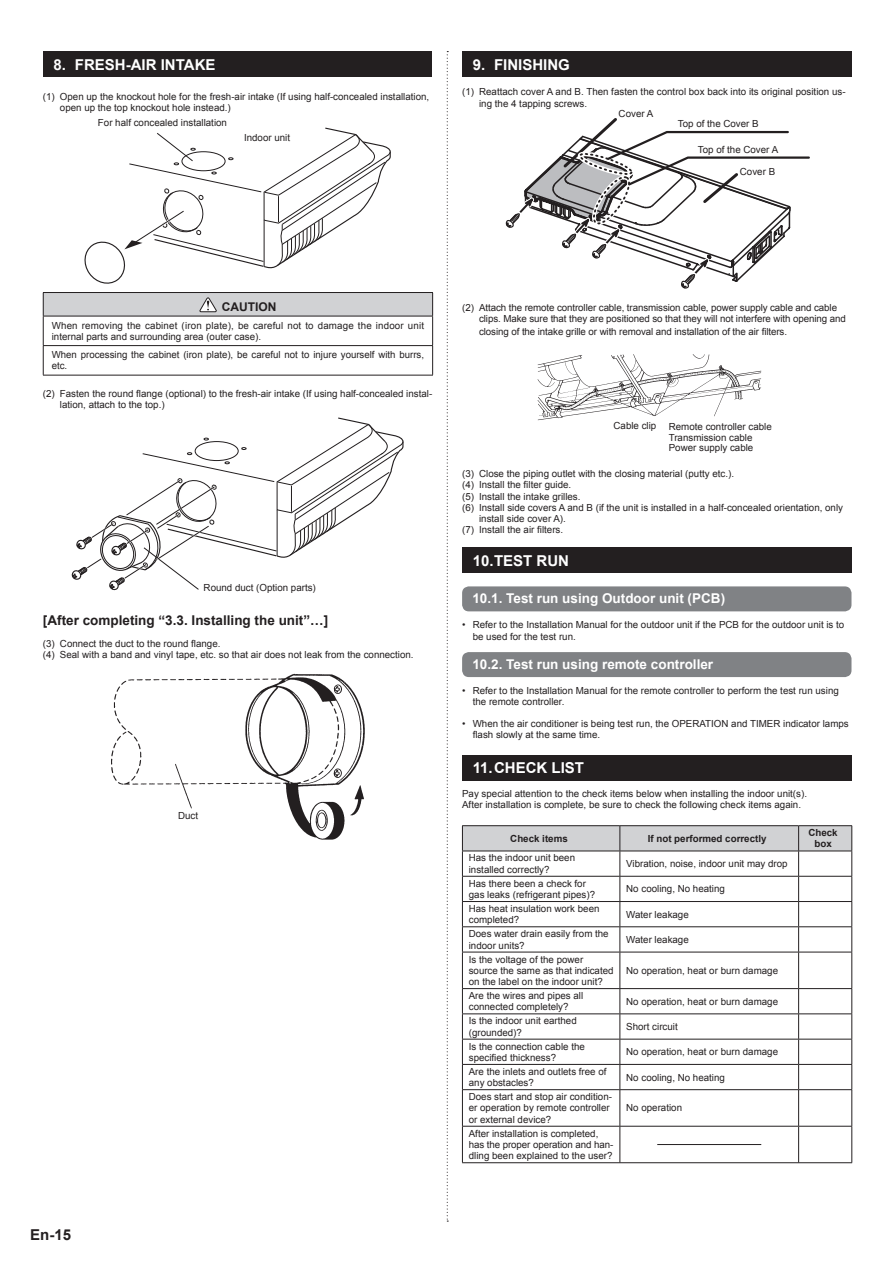
<style>
.page{position:relative;width:894px;height:1263px;background:#fff}
.page>*{position:absolute;margin:0;border:0;box-sizing:border-box;transform-origin:0 0}
.t1{font:700 15px "Arial";color:#fff}
.t2{font:700 15px "Arial";color:#231f20}
.t3{font:700 13.5px "Arial";color:#fff}
.t4{font:700 13.5px "Arial";color:#231f20}
.t5{font:700 12px "Arial";color:#231f20}
.t6{font:9.75px/11.2px "Arial";color:#231f20}
.t7{font:700 9.75px/11.2px "Arial";color:#231f20;text-align:center}
</style>
<div class="page">
<svg style="left:446px;top:51px;width:2px;height:1170px"></svg>
<div style="left:43px;top:51px;width:389px;height:25px;background:#231f20"></div>
<svg style="left:84px;top:127px;width:307px;height:156px"></svg>
<div style="left:43px;top:292px;width:389px;height:24px;background:#d1d2d4"></div>
<hr style="left:43px;top:292px;width:390px;height:1px;background:#231f20">
<hr style="left:43px;top:316px;width:390px;height:1px;background:#231f20">
<hr style="left:43px;top:345px;width:390px;height:1px;background:#231f20">
<svg style="left:43px;top:293px;width:1px;height:82px"></svg>
<svg style="left:432px;top:293px;width:1px;height:82px"></svg>
<hr style="left:43px;top:375px;width:390px;height:1px;background:#231f20">
<svg style="left:199px;top:297px;width:18px;height:15px"></svg>
<svg style="left:71px;top:417px;width:332px;height:174px"></svg>
<img style="left:111px;top:673px;width:254px;height:167px">
<div style="left:462px;top:51px;width:389px;height:25px;background:#231f20"></div>
<svg style="left:505px;top:118px;width:305px;height:171px"></svg>
<img style="left:537px;top:354px;width:225px;height:67px">
<div style="left:462px;top:547px;width:389px;height:25px;background:#231f20"></div>
<div style="left:462px;top:586px;width:389px;height:25px;background:#808285;border-radius:7px"></div>
<div style="left:462px;top:652px;width:389px;height:25px;background:#808285;border-radius:7px"></div>
<div style="left:462px;top:754px;width:389px;height:26px;background:#231f20"></div>
<svg style="left:462px;top:825px;width:390px;height:126px"></svg>
<hr style="left:462px;top:951px;width:157px;height:1px;background:#231f20">
<hr style="left:462px;top:952px;width:1px;height:36px;background:#231f20">
<hr style="left:619px;top:951px;width:179px;height:1px;background:#231f20">
<hr style="left:619px;top:952px;width:1px;height:36px;background:#231f20">
<hr style="left:798px;top:951px;width:53px;height:1px;background:#231f20">
<hr style="left:798px;top:952px;width:1px;height:36px;background:#231f20">
<hr style="left:851px;top:952px;width:1px;height:36px;background:#231f20">
<hr style="left:462px;top:988px;width:157px;height:1px;background:#231f20">
<hr style="left:619px;top:988px;width:179px;height:1px;background:#231f20">
<hr style="left:798px;top:988px;width:53px;height:1px;background:#231f20">
<hr style="left:462px;top:1013px;width:157px;height:1px;background:#231f20">
<hr style="left:619px;top:1013px;width:179px;height:1px;background:#231f20">
<hr style="left:798px;top:1013px;width:53px;height:1px;background:#231f20">
<hr style="left:462px;top:1038px;width:157px;height:1px;background:#231f20">
<hr style="left:619px;top:1038px;width:179px;height:1px;background:#231f20">
<hr style="left:798px;top:1038px;width:53px;height:1px;background:#231f20">
<hr style="left:462px;top:1063px;width:157px;height:1px;background:#231f20">
<svg style="left:462px;top:988px;width:1px;height:101px"></svg>
<hr style="left:619px;top:1063px;width:179px;height:1px;background:#231f20">
<svg style="left:619px;top:988px;width:1px;height:101px"></svg>
<hr style="left:798px;top:1063px;width:53px;height:1px;background:#231f20">
<svg style="left:798px;top:988px;width:1px;height:101px"></svg>
<svg style="left:851px;top:988px;width:1px;height:101px"></svg>
<hr style="left:462px;top:1089px;width:157px;height:1px;background:#231f20">
<hr style="left:462px;top:1089px;width:1px;height:36px;background:#231f20">
<hr style="left:619px;top:1089px;width:179px;height:1px;background:#231f20">
<hr style="left:619px;top:1089px;width:1px;height:36px;background:#231f20">
<hr style="left:798px;top:1089px;width:53px;height:1px;background:#231f20">
<hr style="left:798px;top:1089px;width:1px;height:36px;background:#231f20">
<hr style="left:851px;top:1089px;width:1px;height:36px;background:#231f20">
<hr style="left:462px;top:1125px;width:157px;height:1px;background:#231f20">
<hr style="left:462px;top:1126px;width:1px;height:36px;background:#231f20">
<hr style="left:619px;top:1125px;width:179px;height:1px;background:#231f20">
<hr style="left:619px;top:1126px;width:1px;height:36px;background:#231f20">
<hr style="left:798px;top:1125px;width:53px;height:1px;background:#231f20">
<hr style="left:798px;top:1126px;width:1px;height:36px;background:#231f20">
<hr style="left:851px;top:1126px;width:1px;height:36px;background:#231f20">
<hr style="left:462px;top:1162px;width:389px;height:1px;background:#231f20">
<hr style="left:657px;top:1143px;width:104px;height:1px;background:#231f20">
<h1 class="t1" style="left:54px;top:56px;width:163px">8. FRESH-AIR INTAKE</h1>
<p class="t6" style="left:60px;top:90px;width:371px;text-indent:-17px">(1) Open up the knockout hole for the fresh-air intake (If using half-concealed installation, open up the top knockout hole instead.)</p>
<p class="t6" style="left:98px;top:117px;width:130px">For half concealed installation</p>
<p class="t6" style="left:244px;top:132px;width:48px">Indoor unit</p>
<h1 class="t1" style="left:472px;top:56px;width:99px">9. FINISHING</h1>
<p class="t6" style="left:479px;top:86px;width:368px;text-indent:-17px">(1) Reattach cover A and B. Then fasten the control box back into its original position us&shy;ing the 4 tapping screws.</p>
<p class="t6" style="left:618px;top:107px;width:36px">Cover A</p>
<p class="t6" style="left:697px;top:144px;width:82px">Top of the Cover A</p>
<p class="t6" style="left:677px;top:118px;width:82px">Top of the Cover B</p>
<p class="t6" style="left:739px;top:166px;width:37px">Cover B</p>
<p class="t5" style="left:222px;top:300px;width:56px">CAUTION</p>
<p class="t6" style="left:52px;top:319px;width:373px">When removing the cabinet (iron plate), be careful not to damage the indoor unit internal parts and surrounding area (outer case).</p>
<p class="t6" style="left:52px;top:349px;width:374px">When processing the cabinet (iron plate), be careful not to injure yourself with burrs, etc.</p>
<p class="t6" style="left:60px;top:387px;width:373px;text-indent:-17px">(2) Fasten the round flange (optional) to the fresh-air intake (If using half-concealed instal&shy;lation, attach to the top.)</p>
<p class="t6" style="left:203px;top:582px;width:114px">Round duct (Option parts)</p>
<h2 class="t4" style="left:43px;top:613px;width:287px">[After completing “3.3. Installing the unit”…]</h2>
<p class="t6" style="left:43px;top:637px;width:372px">(3) Connect the duct to the round flange.<br>(4) Seal with a band and vinyl tape, etc. so that air does not leak from the connection.</p>
<p class="t6" style="left:178px;top:810px;width:22px">Duct</p>
<h1 class="t2" style="left:30px;top:1225px;width:42px">En-15</h1>
<p class="t6" style="left:479px;top:302px;width:368px;text-indent:-17px">(2) Attach the remote controller cable, transmission cable, power supply cable and cable clips. Make sure that they are positioned so that they will not interfere with opening and</p>
<p class="t6" style="left:479px;top:326px;width:309px">closing of the intake grille or with removal and installation of the air filters.</p>
<p class="t6" style="left:613px;top:420px;width:44px">Cable clip</p>
<p class="t6" style="left:668px;top:421px;width:104px;line-height:10.5px">Remote controller cable<br>Transmission cable<br>Power supply cable</p>
<p class="t6" style="left:462px;top:468px;width:273px">(3) Close the piping outlet with the closing material (putty etc.).</p>
<p class="t6" style="left:462px;top:479px;width:111px">(4) Install the filter guide.</p>
<p class="t6" style="left:462px;top:490px;width:120px">(5) Install the intake grilles.</p>
<p class="t6" style="left:462px;top:502px;width:382px">(6) Install side covers A and B (if the unit is installed in a half-concealed orientation, only</p>
<p class="t6" style="left:479px;top:513px;width:88px">install side cover A).</p>
<p class="t6" style="left:462px;top:524px;width:102px">(7) Install the air filters.</p>
<h1 class="t1" style="left:472px;top:552px;width:98px">10. TEST RUN</h1>
<h2 class="t3" style="left:472px;top:591px;width:254px">10.1. Test run using Outdoor unit (PCB)</h2>
<p class="t6" style="left:472px;top:619px;width:373px;text-indent:-11px">• Refer to the Installation Manual for the outdoor unit if the PCB for the outdoor unit is to be used for the test run.</p>
<h2 class="t3" style="left:472px;top:656px;width:242px">10.2. Test run using remote controller</h2>
<p class="t6" style="left:472px;top:684px;width:367px;text-indent:-11px">• Refer to the Installation Manual for the remote controller to perform the test run using the remote controller.</p>
<p class="t6" style="left:472px;top:718px;width:377px;text-indent:-11px">• When the air conditioner is being test run, the OPERATION and TIMER indicator lamps flash slowly at the same time.</p>
<h1 class="t1" style="left:472px;top:759px;width:113px">11. CHECK LIST</h1>
<p class="t6" style="left:462px;top:788px;width:346px">Pay special attention to the check items below when installing the indoor unit(s).<br>After installation is complete, be sure to check the following check items again.</p>
<p class="t7" style="left:510px;top:832px;width:59px">Check items</p>
<p class="t7" style="left:647px;top:832px;width:120px">If not performed correctly</p>
<p class="t7" style="left:808px;top:827px;width:31px">Check box</p>
<p class="t6" style="left:468px;top:852px;width:108px">Has the indoor unit been installed correctly?</p>
<p class="t6" style="left:626px;top:857px;width:163px">Vibration, noise, indoor unit may drop</p>
<p class="t6" style="left:468px;top:877px;width:128px">Has there been a check for gas leaks (refrigerant pipes)?</p>
<p class="t6" style="left:626px;top:883px;width:100px">No cooling, No heating</p>
<p class="t6" style="left:468px;top:902px;width:132px">Has heat insulation work been completed?</p>
<p class="t6" style="left:626px;top:908px;width:64px">Water leakage</p>
<p class="t6" style="left:468px;top:928px;width:141px">Does water drain easily from the indoor units?</p>
<p class="t6" style="left:626px;top:933px;width:64px">Water leakage</p>
<p class="t6" style="left:468px;top:953px;width:146px">Is the voltage of the power source the same as that indicated on the label on the indoor unit?</p>
<p class="t6" style="left:626px;top:964px;width:153px">No operation, heat or burn damage</p>
<p class="t6" style="left:468px;top:989px;width:116px">Are the wires and pipes all connected completely?</p>
<p class="t6" style="left:626px;top:995px;width:153px">No operation, heat or burn damage</p>
<p class="t6" style="left:468px;top:1015px;width:109px">Is the indoor unit earthed (grounded)?</p>
<p class="t6" style="left:626px;top:1020px;width:53px">Short circuit</p>
<p class="t6" style="left:468px;top:1040px;width:117px">Is the connection cable the specified thickness?</p>
<p class="t6" style="left:626px;top:1045px;width:153px">No operation, heat or burn damage</p>
<p class="t6" style="left:468px;top:1065px;width:139px">Are the inlets and outlets free of any obstacles?</p>
<p class="t6" style="left:626px;top:1071px;width:100px">No cooling, No heating</p>
<p class="t6" style="left:468px;top:1090px;width:145px">Does start and stop air condition&shy;er operation by remote controller or external device?</p>
<p class="t6" style="left:626px;top:1102px;width:57px">No operation</p>
<p class="t6" style="left:468px;top:1127px;width:146px">After installation is completed, has the proper operation and han&shy;dling been explained to the user?</p>
</div>
